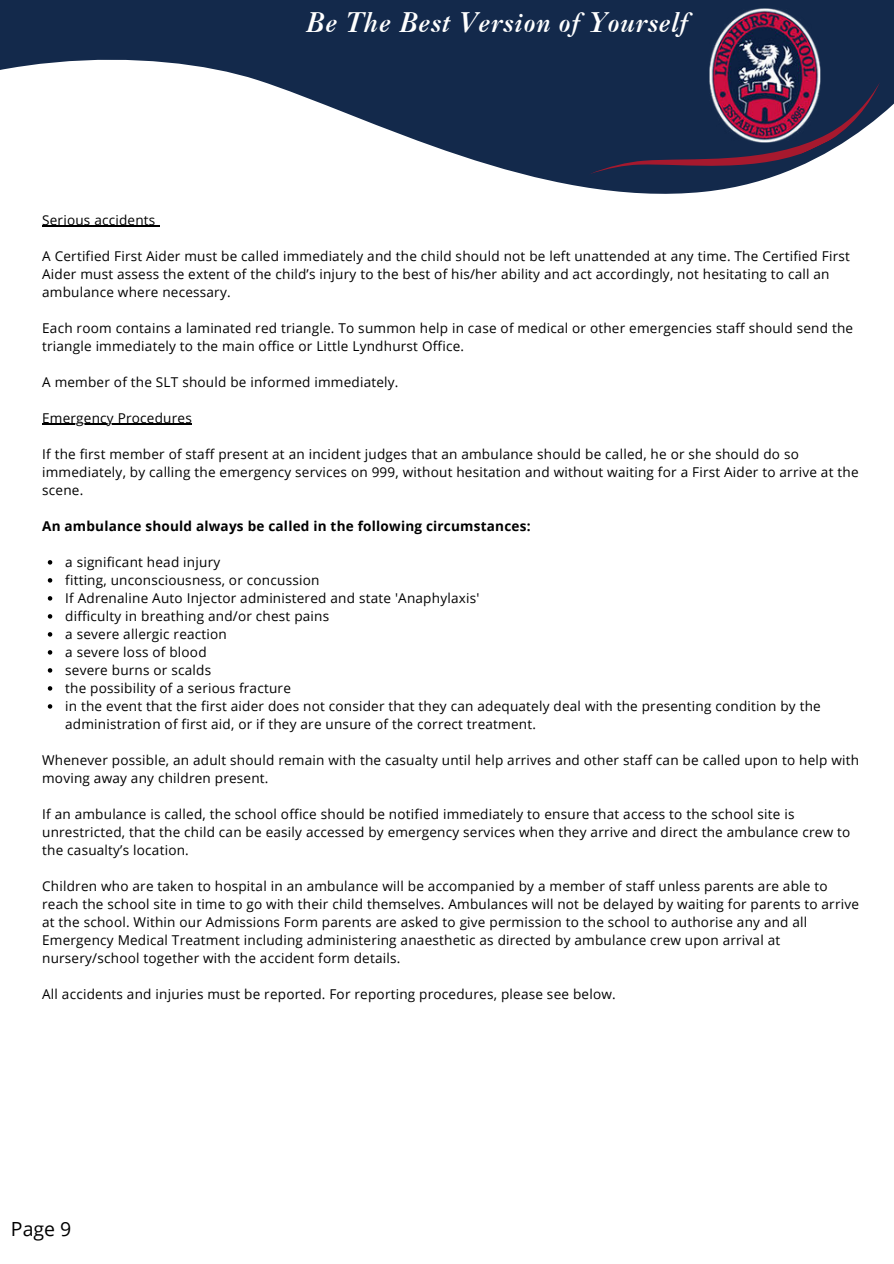
<style>
.page{position:relative;width:894px;height:1264px;background:#fff}
.page>*{position:absolute;margin:0;border:0;box-sizing:border-box;transform-origin:0 0}
.t1{font:italic 27px "Caslon 3 LT Std";letter-spacing:.015em;color:#fff}
.t2{font:19.5px "Open Sans";color:#000}
.t3{font:13.5px/18px "Open Sans";letter-spacing:.015em;color:#000}
.t4{font:700 13.5px "Open Sans";letter-spacing:.015em;color:#000}
</style>
<div class="page">
<svg style="left:0;top:0;width:893px;height:194px;fill:#13294b"></svg>
<img style="left:709px;top:8px;width:111px;height:74px">
<svg style="left:588px;top:82px;width:291px;height:93px;background:#483e5c"></svg>
<hr style="left:42px;top:226px;width:114px;height:1px;background:#000">
<hr style="left:42px;top:424px;width:150px;height:1px;background:#000">
<svg style="left:48px;top:560px;width:4px;height:4px"></svg>
<svg style="left:48px;top:578px;width:4px;height:4px"></svg>
<svg style="left:48px;top:596px;width:4px;height:4px"></svg>
<svg style="left:48px;top:614px;width:4px;height:4px"></svg>
<svg style="left:48px;top:632px;width:4px;height:4px"></svg>
<svg style="left:48px;top:650px;width:4px;height:4px"></svg>
<svg style="left:48px;top:668px;width:4px;height:4px"></svg>
<svg style="left:48px;top:686px;width:4px;height:4px"></svg>
<svg style="left:48px;top:704px;width:4px;height:4px"></svg>
<h1 class="t1" style="left:305px;top:7px;width:384px">Be The Best Version of Yourself</h1>
<p class="t3" style="left:42px;top:210px;width:115px">Serious accidents</p>
<p class="t3" style="left:42px;top:246px;width:809px">A Certified First Aider must be called immediately and the child should not be left unattended at any time. The Certified First<br>Aider must assess the extent of the child’s injury to the best of his/her ability and act accordingly, not hesitating to call an ambulance where necessary.</p>
<p class="t3" style="left:42px;top:318px;width:812px">Each room contains a laminated red triangle. To summon help in case of medical or other emergencies staff should send the triangle immediately to the main office or Little Lyndhurst Office.</p>
<p class="t3" style="left:42px;top:372px;width:358px">A member of the SLT should be informed immediately.</p>
<p class="t3" style="left:42px;top:408px;width:151px">Emergency Procedures</p>
<p class="t3" style="left:42px;top:444px;width:817px">If the first member of staff present at an incident judges that an ambulance should be called, he or she should do so immediately, by calling the emergency services on 999, without hesitation and without waiting for a First Aider to arrive at the scene.</p>
<p class="t4" style="left:42px;top:516px;width:490px">An ambulance should always be called in the following circumstances:</p>
<p class="t3" style="left:65px;top:552px;width:757px">a significant head injury<br>fitting, unconsciousness, or concussion<br>If Adrenaline Auto Injector administered and state 'Anaphylaxis'<br>difficulty in breathing and/or chest pains<br>a severe allergic reaction<br>a severe loss of blood<br>severe burns or scalds<br>the possibility of a serious fracture<br>in the event that the first aider does not consider that they can adequately deal with the presenting condition by the administration of first aid, or if they are unsure of the correct treatment.</p>
<p class="t3" style="left:42px;top:750px;width:818px">Whenever possible, an adult should remain with the casualty until help arrives and other staff can be called upon to help with moving away any children present.</p>
<p class="t3" style="left:42px;top:804px;width:809px">If an ambulance is called, the school office should be notified immediately to ensure that access to the school site is unrestricted, that the child can be easily accessed by emergency services when they arrive and direct the ambulance crew to the casualty’s location.</p>
<p class="t3" style="left:42px;top:876px;width:818px">Children who are taken to hospital in an ambulance will be accompanied by a member of staff unless parents are able to reach the school site in time to go with their child themselves. Ambulances will not be delayed by waiting for parents to arrive at the school. Within our Admissions Form parents are asked to give permission to the school to authorise any and all Emergency Medical Treatment including administering anaesthetic as directed by ambulance crew upon arrival at nursery/school together with the accident form details.</p>
<p class="t3" style="left:42px;top:984px;width:575px">All accidents and injuries must be reported. For reporting procedures, please see below.</p>
<h2 class="t2" style="left:11px;top:1215px;width:62px">Page 9</h2>
</div>
